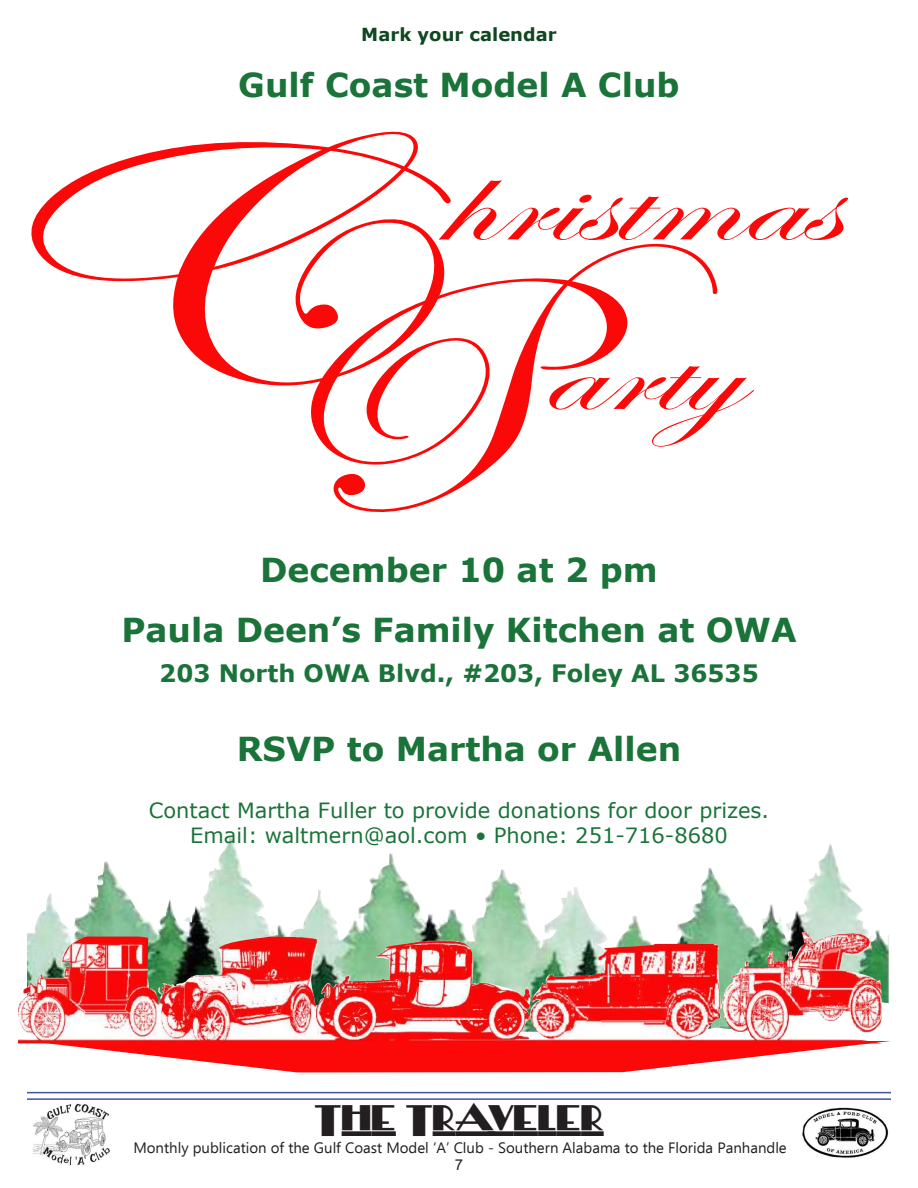
<style>
.page{position:relative;width:918px;height:1188px;background:#fff}
.page>*{position:absolute;margin:0;border:0;box-sizing:border-box;transform-origin:0 0}
.t1{font:117px "Edwardian Script ITC";color:#fb0908;scale:1.54 1}
.t2{font:42px "Herald Square NF";color:#231f20}
.t3{font:700 33px/60.6px "Verdana";color:#1a7339;text-align:center}
.t4{font:700 24px "Verdana";color:#1a7339}
.t5{font:21px/25.2px "Verdana";color:#1a7339;text-align:center}
.t6{font:700 18px "Verdana";color:#104620}
.t7{font:15px "Ebrima";color:#231f20}
.t8{font:15px "Arial";color:#231f20}
</style>
<div class="page">
<hr style="left:27px;top:1098px;width:864px;height:2px;background:#4052a3">
<hr style="left:27px;top:1092px;width:864px;height:1px;background:#4052a3">
<img style="left:802px;top:1107px;width:87px;height:51px">
<img style="left:33px;top:1103px;width:77px;height:62px">
<img style="left:35px;top:838px;width:854px;height:161px">
<img style="left:18px;top:932px;width:864px;height:111px">
<img style="left:27px;top:999px;width:863px;height:73px">
<p class="t6" style="left:361px;top:21px;width:197px">Mark your calendar</p>
<h3 class="t3" style="left:238px;top:54px;width:443px">Gulf Coast Model A Club</h3>
<h1 class="t1" style="left:440px;top:139px;width:260px">hristmas</h1>
<h1 class="t1" style="left:540px;top:309px;width:130px">arty</h1>
<h3 class="t3" style="left:121px;top:539px;width:677px">December 10 at 2 pm<br>Paula Deen’s Family Kitchen at OWA</h3>
<p class="t4" style="left:159px;top:656px;width:601px">203 North OWA Blvd., #203, Foley AL 36535</p>
<h3 class="t3" style="left:237px;top:718px;width:446px">RSVP to Martha or Allen</h3>
<p class="t5" style="left:149px;top:797px;width:622px">Contact Martha Fuller to provide donations for door prizes.<br>Email: waltmern@aol.com • Phone: 251-716-8680</p>
<h2 class="t2" style="left:314px;top:1095px;width:291px">THE TRAVELER</h2>
<p class="t7" style="left:133px;top:1136px;width:655px">Monthly publication of the Gulf Coast Model ‘A’ Club - Southern Alabama to the Florida Panhandle</p>
<p class="t8" style="left:455px;top:1154px;width:10px">7</p>
</div>
